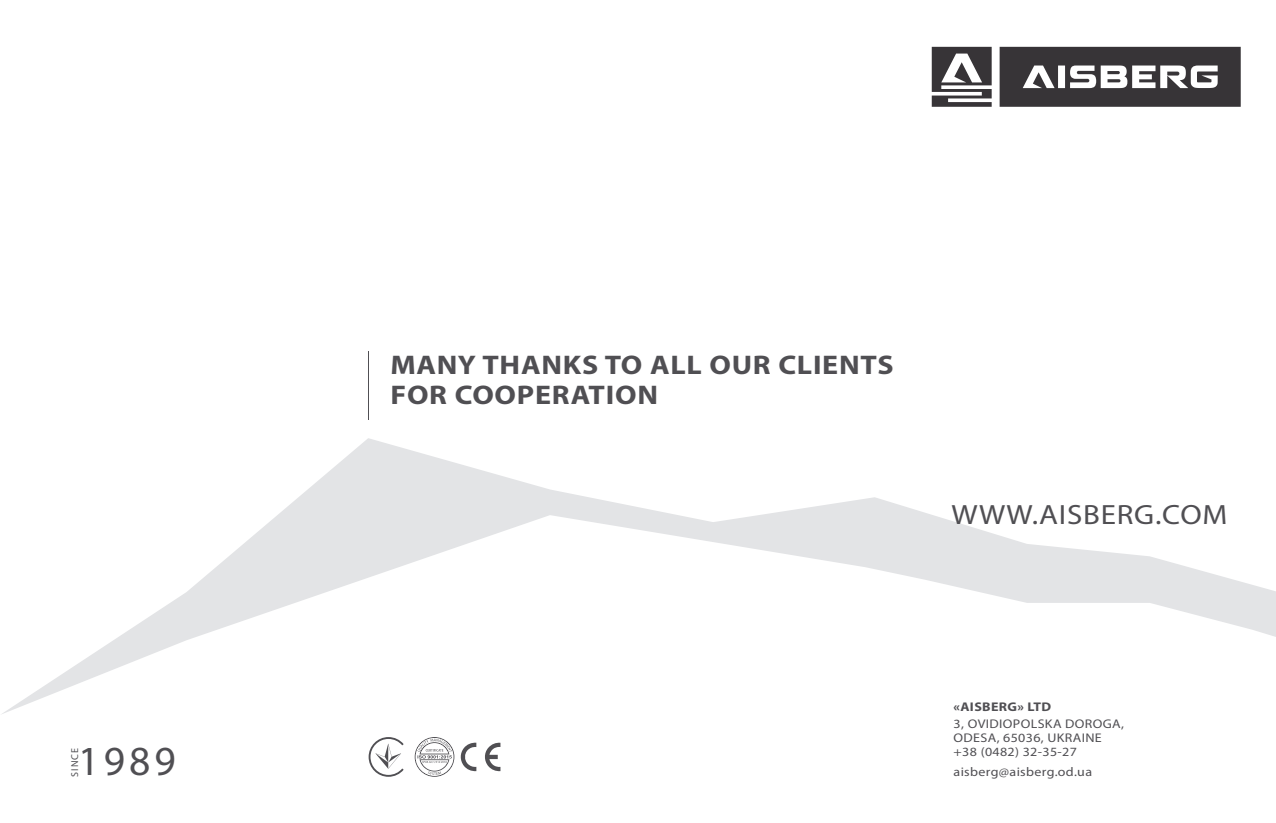
<style>
.page{position:relative;width:1276px;height:823px;background:#fff}
.page>*{position:absolute;margin:0;border:0;box-sizing:border-box;transform-origin:0 0}
.t1{font:41.5px "Myriad Pro";color:#504f53}
.t2{font:27.9px "Myriad Pro";letter-spacing:.025em;color:#504f53;scale:1.11 1}
.t3{font:700 27px/30px "Myriad Pro";letter-spacing:.025em;color:#504f53;scale:1.11 1}
.t4{font:12.6px/14px "Myriad Pro";letter-spacing:.025em;color:#504f53;scale:1.11 1}
.t5{font:700 12.6px "Myriad Pro";letter-spacing:.025em;color:#504f53;scale:1.11 1}
.t6{font:10px "Myriad Pro";letter-spacing:.1em;color:#504f53}
</style>
<div class="page">
<svg style="left:2px;top:438px;width:1274px;height:276px"></svg>
<svg style="left:461px;top:742px;width:39px;height:28px"></svg>
<svg style="left:415px;top:737px;width:39px;height:39px"></svg>
<svg style="left:369px;top:737px;width:35px;height:39px"></svg>
<hr style="left:368px;top:351px;width:1px;height:69px;background:#504f53">
<svg style="left:931px;top:47px;width:60px;height:60px"></svg>
<svg style="left:999px;top:47px;width:241px;height:60px"></svg>
<p class="t6" style="left:69px;top:776px;width:30px;rotate:-90deg">SINCE</p>
<h1 class="t1" style="left:78px;top:735px;width:99px">1989</h1>
<h3 class="t3" style="left:390px;top:348px;width:455px">MANY THANKS TO ALL OUR CLIENTS<br>FOR COOPERATION</h3>
<h2 class="t2" style="left:951px;top:497px;width:250px">WWW.AISBERG.COM</h2>
<p class="t5" style="left:953px;top:698px;width:89px">«AISBERG» LTD</p>
<p class="t4" style="left:953px;top:716px;width:155px">3, OVIDIOPOLSKA DOROGA,<br>ODESA, 65036, UKRAINE +38 (0482) 32-35-27</p>
<p class="t4" style="left:953px;top:764px;width:126px">aisberg@aisberg.od.ua</p>
</div>
